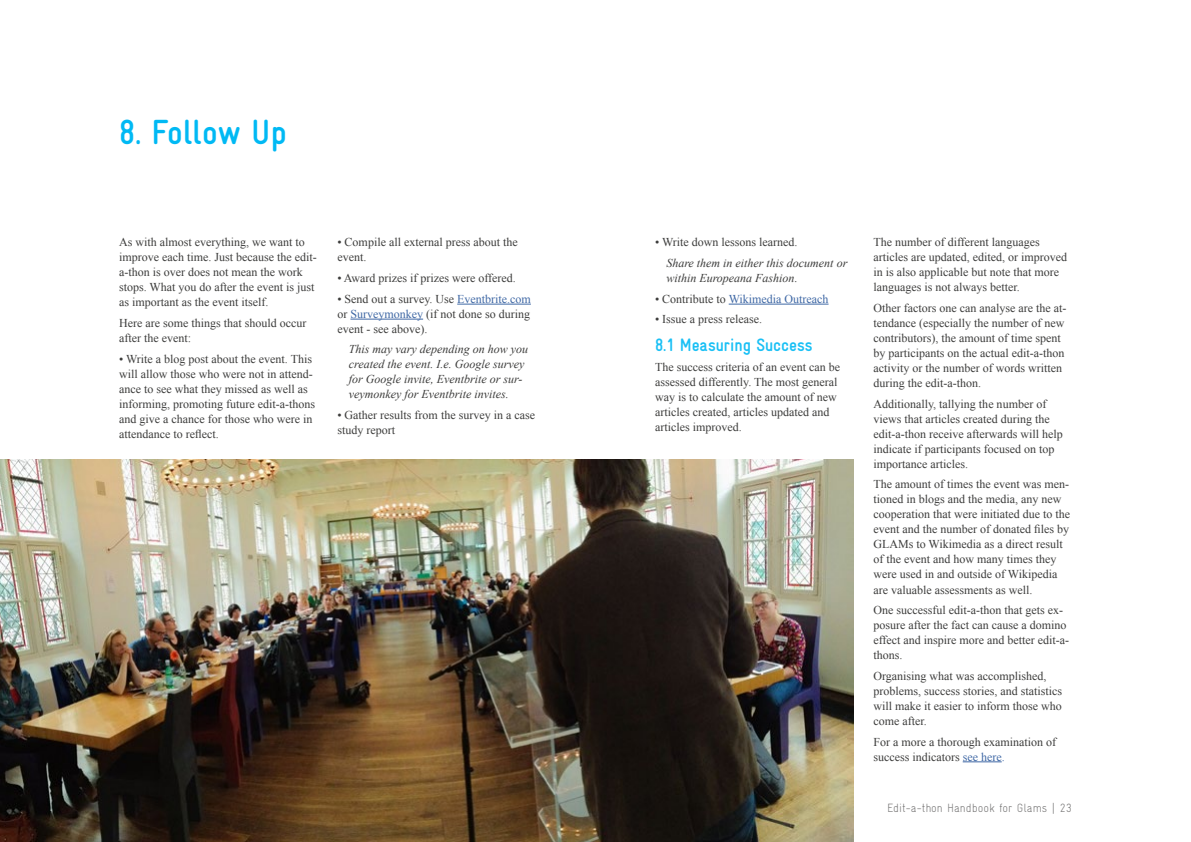
<style>
.page{position:relative;width:1191px;height:842px;background:#fff}
.page>*{position:absolute;margin:0;border:0;box-sizing:border-box;transform-origin:0 0}
.t1{font:700 35px "Gravur Condensed CY";color:#00b9f4}
.t2{font:700 18px "Gravur Condensed CY";color:#1ac0f5}
.t3{font:12px/15px "Times New Roman";color:#3c3c3b}
.t4{font:italic 12px/15px "Times New Roman";color:#3c3c3b}
.t5{font:12px "Gravur Condensed Light CE";color:#706f6f}
.t6{font:12px "Times New Roman";color:#3f68a5}
.s1{color:#3f68a5}
.s2{color:#3c3c3b}
</style>
<div class="page">
<hr style="left:457px;top:304px;width:74px;height:1px;background:#3f68a5">
<hr style="left:350px;top:319px;width:73px;height:1px;background:#3f68a5">
<img style="left:0;top:459px;width:853px;height:383px">
<hr style="left:962px;top:761px;width:39px;height:1px;background:#3f68a5">
<hr style="left:728px;top:304px;width:100px;height:1px;background:#3f68a5">
<h1 class="t1" style="left:119px;top:112px;width:169px">8. Follow Up</h1>
<p class="t3" style="left:119px;top:235px;width:199px">As with almost everything, we want to improve each time. Just because the edit&shy;a-thon is over does not mean the work stops. What you do after the event is just as important as the event itself.</p>
<p class="t3" style="left:119px;top:315px;width:189px">Here are some things that should occur after the event:</p>
<p class="t3" style="left:119px;top:351px;width:197px">• Write a blog post about the event. This will allow those who were not in attend&shy;ance to see what they missed as well as informing, promoting future edit-a-thons and give a chance for those who were in attendance to reflect.</p>
<p class="t3" style="left:337px;top:235px;width:182px">• Compile all external press about the event.</p>
<p class="t3" style="left:337px;top:270px;width:180px">• Award prizes if prizes were offered.</p>
<p class="t3" style="left:337px;top:291px;width:195px;text-align:justify">• Send out a survey. Use <span class="s1">Eventbrite.com </span>or <span class="s1">Surveymonkey</span> (if not done so during event - see above).</p>
<p class="t4" style="left:349px;top:342px;width:181px">This may vary depending on how you created the event. I.e. Google survey for Google invite, Eventbrite or sur&shy;veymonkey for Eventbrite invites.</p>
<p class="t3" style="left:337px;top:407px;width:199px">• Gather results from the survey in a case study report</p>
<p class="t3" style="left:655px;top:235px;width:144px">• Write down lessons learned.</p>
<p class="t4" style="left:666px;top:255px;width:182px">Share them in either this document or within Europeana Fashion.</p>
<p class="t6" style="left:655px;top:291px;width:175px"><span class="s2">• Contribute to</span> Wikimedia Outreach</p>
<p class="t3" style="left:655px;top:312px;width:109px">• Issue a press release.</p>
<h2 class="t2" style="left:655px;top:334px;width:159px">8.1 Measuring Success</h2>
<p class="t3" style="left:655px;top:360px;width:186px">The success criteria of an event can be assessed differently. The most general way is to calculate the amount of new articles created, articles updated and articles improved.</p>
<p class="t3" style="left:873px;top:235px;width:195px">The number of different languages articles are updated, edited, or improved in is also applicable but note that more languages is not always better.</p>
<p class="t3" style="left:873px;top:300px;width:194px">Other factors one can analyse are the at&shy;tendance (especially the number of new contributors), the amount of time spent by participants on the actual edit-a-thon activity or the number of words written during the edit-a-thon.</p>
<p class="t3" style="left:873px;top:396px;width:191px">Additionally, tallying the number of views that articles created during the edit-a-thon receive afterwards will help indicate if participants focused on top importance articles.</p>
<p class="t3" style="left:873px;top:477px;width:198px">The amount of times the event was men&shy;tioned in blogs and the media, any new cooperation that were initiated due to the event and the number of donated files by GLAMs to Wikimedia as a direct result of the event and how many times they were used in and outside of Wikipedia are valuable assessments as well.</p>
<p class="t3" style="left:873px;top:602px;width:197px">One successful edit-a-thon that gets ex&shy;posure after the fact can cause a domino effect and inspire more and better edit-a&shy;thons.</p>
<p class="t3" style="left:873px;top:668px;width:190px">Organising what was accomplished, problems, success stories, and statistics will make it easier to inform those who come after.</p>
<p class="t3" style="left:873px;top:734px;width:184px">For a more a thorough examination of success indicators <span class="s1">see here.</span></p>
<p class="t5" style="left:887px;top:801px;width:186px">Edit-a-thon Handbook for Glams | 23</p>
</div>
